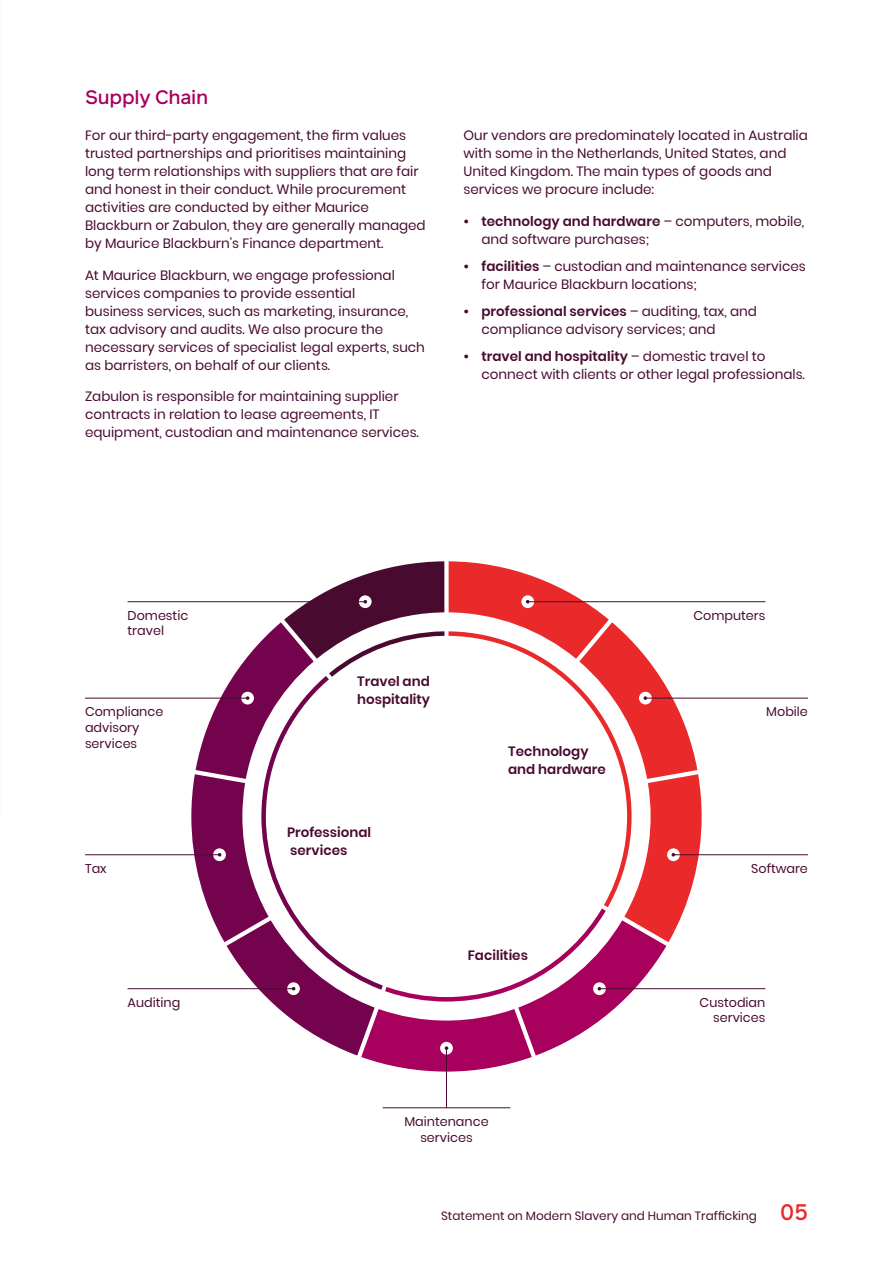
<style>
.page{position:relative;width:893px;height:1263px;background:#fff}
.page>*{position:absolute;margin:0;border:0;box-sizing:border-box;transform-origin:0 0}
.Subhead_1_13_15pt{font:500 19.5px "Reader Pro";letter-spacing:-.015em;color:#a7015d}
.Body_copy_9_12pt{font:13.5px/18px "Poppins";color:#490a30}
.Body_copy_9_12pt-2{font:600 13.5px/18px "Poppins";color:#490a30}
.Body_copy_9_12pt-3{font:12.75px/15.8px "Poppins";color:#490a30}
.t1{font:12px "Poppins";color:#490a30}
.s1{font-weight:600}
.s2{font-family:"Reader Pro";font-weight:500;font-size:22.5px;color:#e9292a}
</style>
<div class="page">
<hr style="left:85px;top:698px;width:163px;height:1px;background:#490a30">
<hr style="left:645px;top:698px;width:163px;height:1px;background:#490a30">
<hr style="left:528px;top:601px;width:237px;height:1px;background:#490a30">
<hr style="left:128px;top:601px;width:237px;height:1px;background:#490a30">
<hr style="left:85px;top:854px;width:135px;height:1px;background:#490a30">
<hr style="left:673px;top:854px;width:135px;height:1px;background:#490a30">
<hr style="left:446px;top:1048px;width:1px;height:60px;background:#490a30">
<hr style="left:128px;top:988px;width:166px;height:1px;background:#490a30">
<hr style="left:599px;top:988px;width:166px;height:1px;background:#490a30">
<svg style="left:191px;top:561px;width:511px;height:510px"></svg>
<hr style="left:383px;top:1107px;width:127px;height:1px;background:#490a30">
<p class="Subhead_1_13_15pt" style="left:85px;top:84px;width:125px">Supply Chain</p>
<p class="Body_copy_9_12pt" style="left:85px;top:127px;width:342px">For our third-party engagement, the firm values trusted partnerships and prioritises maintaining long term relationships with suppliers that are fair and honest in their conduct. While procurement activities are conducted by either Maurice Blackburn or Zabulon, they are generally managed by Maurice Blackburn’s Finance department.</p>
<p class="Body_copy_9_12pt" style="left:85px;top:266px;width:341px">At Maurice Blackburn, we engage professional services companies to provide essential<br>business services, such as marketing, insurance, tax advisory and audits. We also procure the necessary services of specialist legal experts, such as barristers, on behalf of our clients.</p>
<p class="Body_copy_9_12pt" style="left:85px;top:388px;width:335px">Zabulon is responsible for maintaining supplier contracts in relation to lease agreements, IT equipment, custodian and maintenance services.</p>
<p class="Body_copy_9_12pt" style="left:463px;top:127px;width:346px">Our vendors are predominately located in Australia with some in the Netherlands, United States, and United Kingdom. The main types of goods and services we procure include:</p>
<p class="Body_copy_9_12pt" style="left:481px;top:212px;width:324px;text-indent:-18px"><span class="s1">• technology and hardware</span> – computers, mobile, and software purchases;</p>
<p class="Body_copy_9_12pt" style="left:481px;top:257px;width:326px;text-indent:-18px"><span class="s1">• facilities</span> – custodian and maintenance services for Maurice Blackburn locations;</p>
<p class="Body_copy_9_12pt" style="left:481px;top:302px;width:277px;text-indent:-18px"><span class="s1">• professional services</span> – auditing, tax, and compliance advisory services; and</p>
<p class="Body_copy_9_12pt" style="left:481px;top:347px;width:325px;text-indent:-18px"><span class="s1">• travel and hospitality</span> – domestic travel to connect with clients or other legal professionals.</p>
<p class="Body_copy_9_12pt-3" style="left:128px;top:607px;width:62px">Domestic</p>
<p class="Body_copy_9_12pt-3" style="left:693px;top:607px;width:73px">Computers</p>
<p class="Body_copy_9_12pt-3" style="left:128px;top:623px;width:38px">travel</p>
<p class="Body_copy_9_12pt-2" style="left:357px;top:672px;width:74px">Travel and hospitality</p>
<p class="Body_copy_9_12pt-3" style="left:85px;top:704px;width:80px">Compliance advisory services</p>
<p class="Body_copy_9_12pt-3" style="left:766px;top:704px;width:43px">Mobile</p>
<p class="Body_copy_9_12pt-2" style="left:508px;top:742px;width:99px">Technology and hardware</p>
<p class="Body_copy_9_12pt-2" style="left:287px;top:823px;width:86px">Professional services</p>
<p class="Body_copy_9_12pt-3" style="left:85px;top:860px;width:23px">Tax</p>
<p class="Body_copy_9_12pt-3" style="left:751px;top:860px;width:58px">Software</p>
<p class="Body_copy_9_12pt-2" style="left:468px;top:946px;width:62px">Facilities</p>
<p class="Body_copy_9_12pt-3" style="left:128px;top:994px;width:54px">Auditing</p>
<p class="Body_copy_9_12pt-3" style="left:700px;top:994px;width:67px;text-align:right">Custodian services</p>
<p class="Body_copy_9_12pt-3" style="left:404px;top:1113px;width:86px;text-align:center">Maintenance services</p>
<p class="t1" style="left:441px;top:1209px;width:368px">Statement on Modern Slavery and Human Trafficking <span class="s2">05</span></p>
</div>
